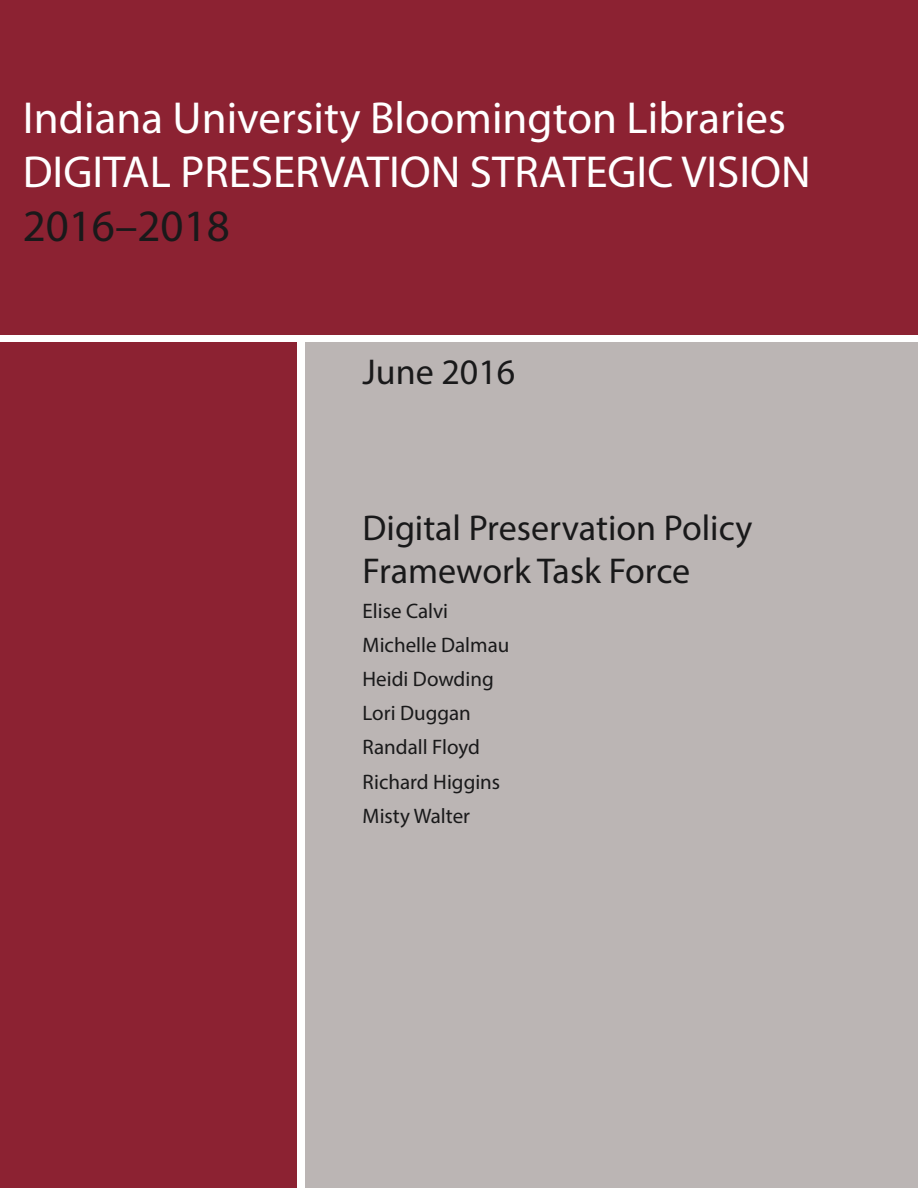
<style>
.page{position:relative;width:918px;height:1188px;background:#fff}
.page>*{position:absolute;margin:0;border:0;box-sizing:border-box;transform-origin:0 0}
.t1{font:45px/54px "Myriad Pro";color:#fff}
.t2{font:45px "Myriad Pro";color:#19191a}
.t3{font:36px/43.2px "Myriad Pro";color:#19191a}
.t4{font:21px/34.2px "Myriad Pro";color:#19191a}
</style>
<div class="page">
<div style="left:306px;top:343px;width:612px;height:845px;background:#bbb5b4"></div>
<div style="left:0;top:0;width:918px;height:334px;background:#8c2232"></div>
<div style="left:0;top:343px;width:297px;height:845px;background:#8c2232"></div>
<h1 class="t1" style="left:23px;top:90px;width:790px">Indiana University Bloomington Libraries<br>DIGITAL PRESERVATION STRATEGIC VISION</h1>
<h1 class="t2" style="left:23px;top:198px;width:209px">2016–2018</h1>
<h2 class="t3" style="left:363px;top:349px;width:154px">June 2016</h2>
<h2 class="t3" style="left:363px;top:506px;width:391px">Digital Preservation Policy<br>Framework Task Force</h2>
<p class="t4" style="left:363px;top:593px;width:148px">Elise Calvi<br>Michelle Dalmau<br>Heidi Dowding<br>Lori Duggan<br>Randall Floyd<br>Richard Higgins<br>Misty Walter</p>
</div>
